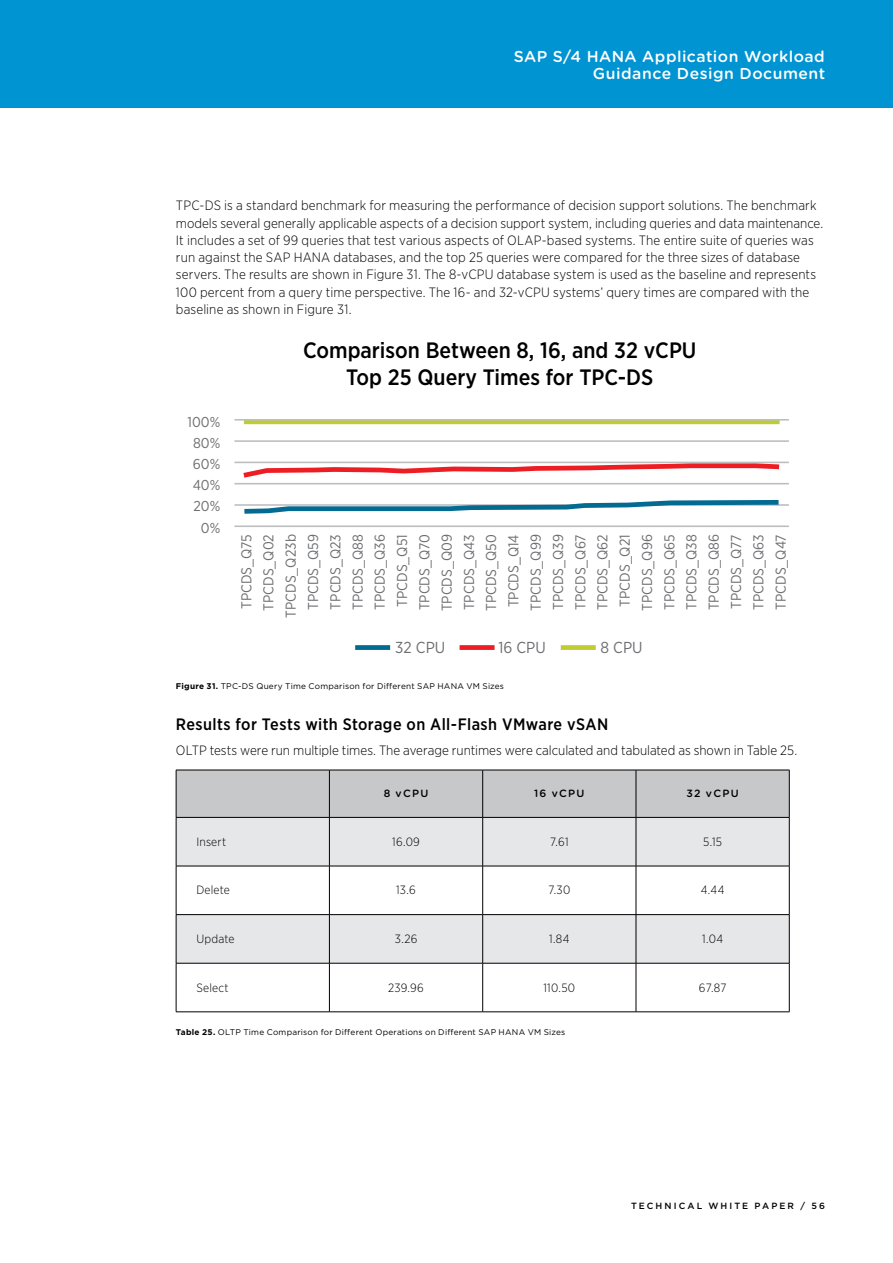
<style>
.page{position:relative;width:893px;height:1263px;background:#fff}
.page>*{position:absolute;margin:0;border:0;box-sizing:border-box;transform-origin:0 0}
.t1{font:500 22.2px/27px "Gotham Narrow";color:#000;text-align:center}
.t2{font:500 16.5px "Gotham Narrow";letter-spacing:.025em;color:#000}
.t3{font:15.9px "Gotham Narrow";color:#6d6e71}
.t4{font:500 15.75px/17.2px "Gotham Rounded";letter-spacing:.03em;color:#fff;text-align:right}
.t5{font:14.25px/22.2px "Gotham Narrow";color:#6d6e71;text-align:right}
.t6{font:300 13.5px/17.2px "Gotham Narrow";letter-spacing:.005em;color:#000}
.t7{font:300 12px "Gotham Narrow";letter-spacing:.015em;color:#000}
.t8{font:500 10.5px "Gotham Rounded";letter-spacing:.125em;color:#000}
.t9{font:500 9px "Gotham";letter-spacing:.23em;color:#000}
.t10{font:8.25px "Gotham";letter-spacing:.03em;color:#000}
.s1{font-weight:700}
</style>
<div class="page">
<div style="left:0;top:0;width:893px;height:108px;background:#0194d3"></div>
<hr style="left:234px;top:440px;width:555px;height:2px;background:#bcbec0">
<hr style="left:234px;top:462px;width:555px;height:1px;background:#bcbec0">
<hr style="left:234px;top:483px;width:555px;height:1px;background:#bcbec0">
<hr style="left:234px;top:504px;width:555px;height:2px;background:#bcbec0">
<hr style="left:234px;top:525px;width:555px;height:2px;background:#bcbec0">
<svg style="left:238px;top:461px;width:546px;height:17px"></svg>
<div style="left:244px;top:419px;width:536px;height:5px;background:#c0cc31"></div>
<svg style="left:240px;top:500px;width:543px;height:14px"></svg>
<div style="left:355px;top:645px;width:35px;height:5px;background:#036a92"></div>
<div style="left:460px;top:645px;width:35px;height:5px;background:#ed1d24"></div>
<div style="left:561px;top:645px;width:35px;height:5px;background:#c0cc31"></div>
<hr style="left:234px;top:419px;width:555px;height:2px;background:#bcbec0">
<div style="left:177px;top:771px;width:612px;height:46px;background:#c7c8ca"></div>
<svg style="left:177px;top:818px;width:612px;height:145px;fill:#e6e7e8"></svg>
<hr style="left:329px;top:770px;width:1px;height:47px;background:#000">
<hr style="left:482px;top:770px;width:1px;height:47px;background:#000">
<hr style="left:636px;top:770px;width:1px;height:47px;background:#000">
<hr style="left:329px;top:817px;width:1px;height:49px;background:#000">
<hr style="left:482px;top:817px;width:1px;height:49px;background:#000">
<hr style="left:636px;top:817px;width:1px;height:49px;background:#000">
<hr style="left:176px;top:866px;width:153px;height:1px;background:#000">
<hr style="left:329px;top:866px;width:154px;height:1px;background:#000">
<hr style="left:329px;top:866px;width:1px;height:48px;background:#000">
<hr style="left:483px;top:866px;width:153px;height:1px;background:#000">
<hr style="left:482px;top:866px;width:1px;height:48px;background:#000">
<hr style="left:636px;top:866px;width:153px;height:1px;background:#000">
<hr style="left:636px;top:866px;width:1px;height:48px;background:#000">
<hr style="left:176px;top:914px;width:153px;height:1px;background:#000">
<hr style="left:329px;top:914px;width:154px;height:1px;background:#000">
<hr style="left:329px;top:915px;width:1px;height:48px;background:#000">
<hr style="left:483px;top:914px;width:153px;height:1px;background:#000">
<hr style="left:482px;top:915px;width:1px;height:48px;background:#000">
<hr style="left:636px;top:914px;width:153px;height:1px;background:#000">
<hr style="left:636px;top:915px;width:1px;height:48px;background:#000">
<hr style="left:176px;top:963px;width:153px;height:1px;background:#000">
<hr style="left:329px;top:963px;width:154px;height:1px;background:#000">
<hr style="left:329px;top:963px;width:1px;height:49px;background:#000">
<hr style="left:483px;top:963px;width:153px;height:1px;background:#000">
<hr style="left:482px;top:963px;width:1px;height:49px;background:#000">
<hr style="left:636px;top:963px;width:153px;height:1px;background:#000">
<hr style="left:636px;top:963px;width:1px;height:49px;background:#000">
<hr style="left:176px;top:770px;width:153px;height:1px;background:#000">
<hr style="left:176px;top:770px;width:1px;height:47px;background:#000">
<hr style="left:329px;top:770px;width:154px;height:1px;background:#000">
<hr style="left:483px;top:770px;width:153px;height:1px;background:#000">
<hr style="left:636px;top:770px;width:153px;height:1px;background:#000">
<hr style="left:789px;top:770px;width:1px;height:47px;background:#000">
<hr style="left:176px;top:817px;width:153px;height:1px;background:#000">
<hr style="left:329px;top:817px;width:154px;height:1px;background:#000">
<hr style="left:483px;top:817px;width:153px;height:1px;background:#000">
<hr style="left:636px;top:817px;width:153px;height:1px;background:#000">
<hr style="left:176px;top:817px;width:1px;height:49px;background:#000">
<hr style="left:789px;top:817px;width:1px;height:49px;background:#000">
<hr style="left:176px;top:866px;width:1px;height:48px;background:#000">
<hr style="left:789px;top:866px;width:1px;height:48px;background:#000">
<hr style="left:176px;top:915px;width:1px;height:48px;background:#000">
<hr style="left:789px;top:915px;width:1px;height:48px;background:#000">
<hr style="left:176px;top:963px;width:1px;height:49px;background:#000">
<hr style="left:789px;top:963px;width:1px;height:49px;background:#000">
<hr style="left:176px;top:1011px;width:153px;height:1px;background:#000">
<hr style="left:329px;top:1011px;width:154px;height:1px;background:#000">
<hr style="left:483px;top:1011px;width:153px;height:1px;background:#000">
<hr style="left:636px;top:1011px;width:153px;height:1px;background:#000">
<p class="t4" style="left:514px;top:47px;width:313px">SAP S/4 HANA Application Workload<br>Guidance Design Document</p>
<p class="t6" style="left:176px;top:197px;width:649px">TPC-DS is a standard benchmark for measuring the performance of decision support solutions. The benchmark models several generally applicable aspects of a decision support system, including queries and data maintenance.<br>It includes a set of 99 queries that test various aspects of OLAP-based systems. The entire suite of queries was run against the SAP HANA databases, and the top 25 queries were compared for the three sizes of database servers. The results are shown in Figure 31. The 8-vCPU database system is used as the baseline and represents 100 percent from a query time perspective. The 16- and 32-vCPU systems’ query times are compared with the baseline as shown in Figure 31.</p>
<h1 class="t1" style="left:303px;top:336px;width:395px">Comparison Between 8, 16, and 32 vCPU<br>Top 25 Query Times for TPC-DS</h1>
<p class="t5" style="left:188px;top:411px;width:34px;line-height:21px">100%<br>80%<br>60%<br>40%<br>20%<br>0%</p>
<p class="t5" style="left:235px;top:618px;width:85px;rotate:-90deg">TPCDS_Q75<br>TPCDS_Q02<br>TPCDS_Q23b<br>TPCDS_Q59<br>TPCDS_Q23<br>TPCDS_Q88<br>TPCDS_Q36<br>TPCDS_Q51<br>TPCDS_Q70<br>TPCDS_Q09<br>TPCDS_Q43<br>TPCDS_Q50<br>TPCDS_Q14<br>TPCDS_Q99<br>TPCDS_Q39<br>TPCDS_Q67<br>TPCDS_Q62<br>TPCDS_Q21<br>TPCDS_Q96<br>TPCDS_Q65<br>TPCDS_Q38<br>TPCDS_Q86<br>TPCDS_Q77<br>TPCDS_Q63<br>TPCDS_Q47</p>
<p class="t3" style="left:395px;top:638px;width:52px">32 CPU</p>
<p class="t3" style="left:498px;top:638px;width:49px">16 CPU</p>
<p class="t3" style="left:600px;top:638px;width:44px">8 CPU</p>
<p class="t10" style="left:176px;top:681px;width:330px"><span class="s1">Figure 31.</span> TPC-DS Query Time Comparison for Different SAP HANA VM Sizes</p>
<p class="t2" style="left:176px;top:714px;width:434px">Results for Tests with Storage on All-Flash VMware vSAN</p>
<p class="t6" style="left:176px;top:741px;width:623px">OLTP tests were run multiple times. The average runtimes were calculated and tabulated as shown in Table 25.</p>
<p class="t8" style="left:384px;top:786px;width:45px">8 vCPU</p>
<p class="t8" style="left:534px;top:786px;width:50px">16 vCPU</p>
<p class="t8" style="left:686px;top:786px;width:52px">32 vCPU</p>
<p class="t7" style="left:196px;top:834px;width:31px">Insert</p>
<p class="t7" style="left:392px;top:834px;width:29px">16.09</p>
<p class="t7" style="left:550px;top:834px;width:20px">7.61</p>
<p class="t7" style="left:703px;top:834px;width:21px">5.15</p>
<p class="t7" style="left:196px;top:883px;width:35px">Delete</p>
<p class="t7" style="left:396px;top:883px;width:21px">13.6</p>
<p class="t7" style="left:548px;top:883px;width:23px">7.30</p>
<p class="t7" style="left:701px;top:883px;width:25px">4.44</p>
<p class="t7" style="left:196px;top:931px;width:40px">Update</p>
<p class="t7" style="left:395px;top:931px;width:24px">3.26</p>
<p class="t7" style="left:549px;top:931px;width:22px">1.84</p>
<p class="t7" style="left:702px;top:931px;width:22px">1.04</p>
<p class="t7" style="left:196px;top:980px;width:34px">Select</p>
<p class="t7" style="left:388px;top:980px;width:37px">239.96</p>
<p class="t7" style="left:543px;top:980px;width:33px">110.50</p>
<p class="t7" style="left:699px;top:980px;width:29px">67.87</p>
<p class="t10" style="left:176px;top:1026px;width:391px"><span class="s1">Table 25.</span> OLTP Time Comparison for Different Operations on Different SAP HANA VM Sizes</p>
<p class="t9" style="left:631px;top:1200px;width:9px">TECHNIC</p>
<p class="t9" style="left:687px;top:1200px;width:41px">AL WHITE</p>
<p class="t9" style="left:755px;top:1200px;width:72px">PAPE R / 56</p>
</div>
